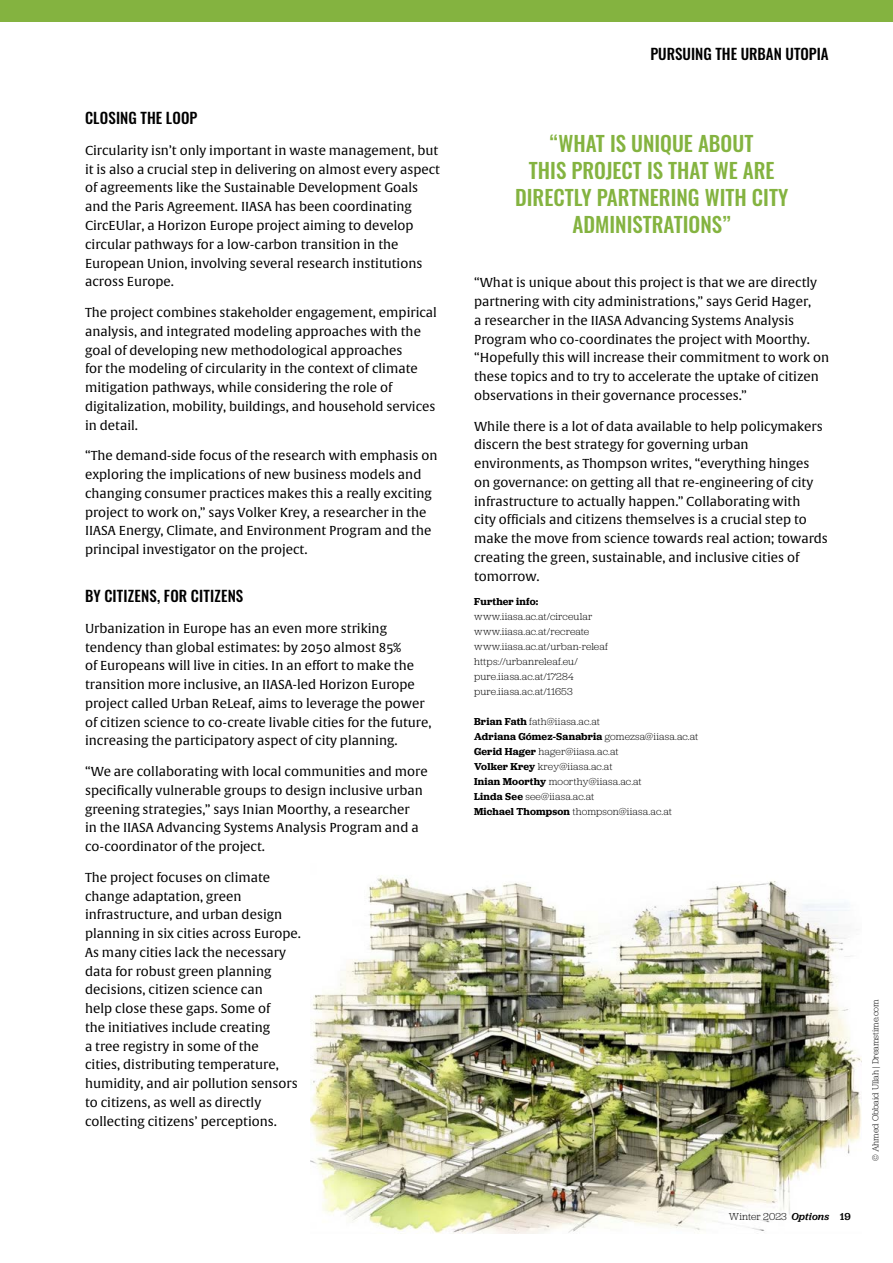
<style>
.page{position:relative;width:893px;height:1263px;background:#fff}
.page>*{position:absolute;margin:0;border:0;box-sizing:border-box;transform-origin:0 0}
.t1{font:500 21px/27px "Oswald";color:#84b340;text-align:center}
.t2{font:500 15px "Oswald";letter-spacing:.005em;color:#000}
.t3{font:12.75px/18.8px "Alverata";color:#000}
.t4{font:300 10.5px/15px "Jubilat";letter-spacing:.01em;color:#000}
.t5{font:600 10.5px "Jubilat";letter-spacing:.02em;color:#000}
.t6{font:300 9px "Jubilat";color:#000}
.s1{font-weight:600}
.s2{font-weight:500;font-style:italic}
.s3{font-weight:500}
</style>
<div class="page">
<img style="left:310px;top:875px;width:551px;height:359px">
<div style="left:0;top:0;width:893px;height:21px;background:#84b340"></div>
<p class="t2" style="left:85px;top:105px;width:114px">CLOSING THE LOOP</p>
<p class="t3" style="left:85px;top:141px;width:356px">Circularity isn’t only important in waste management, but it is also a crucial step in delivering on almost every aspect of agreements like the Sustainable Development Goals and the Paris Agreement. IIASA has been coordinating CircEUlar, a Horizon Europe project aiming to develop circular pathways for a low-carbon transition in the European Union, involving several research institutions across Europe.</p>
<p class="t3" style="left:85px;top:303px;width:353px">The project combines stakeholder engagement, empirical analysis, and integrated modeling approaches with the goal of developing new methodological approaches<br>for the modeling of circularity in the context of climate mitigation pathways, while considering the role of digitalization, mobility, buildings, and household services in detail.</p>
<p class="t3" style="left:85px;top:447px;width:354px">“The demand-side focus of the research with emphasis on exploring the implications of new business models and changing consumer practices makes this a really exciting project to work on,” says Volker Krey, a researcher in the IIASA Energy, Climate, and Environment Program and the principal investigator on the project.</p>
<p class="t2" style="left:85px;top:582px;width:160px">BY CITIZENS, FOR CITIZENS</p>
<p class="t3" style="left:85px;top:619px;width:348px">Urbanization in Europe has an even more striking tendency than global estimates: by 2050 almost 85%<br>of Europeans will live in cities. In an effort to make the transition more inclusive, an IIASA-led Horizon Europe project called Urban ReLeaf, aims to leverage the power of citizen science to co-create livable cities for the future, increasing the participatory aspect of city planning.</p>
<p class="t3" style="left:85px;top:762px;width:344px">“We are collaborating with local communities and more specifically vulnerable groups to design inclusive urban greening strategies,” says Inian Moorthy, a researcher<br>in the IIASA Advancing Systems Analysis Program and a co‑coordinator of the project.</p>
<p class="t3" style="left:85px;top:868px;width:217px">The project focuses on climate change adaptation, green infrastructure, and urban design planning in six cities across Europe.<br>As many cities lack the necessary data for robust green planning decisions, citizen science can<br>help close these gaps. Some of<br>the initiatives include creating<br>a tree registry in some of the<br>cities, distributing temperature, humidity, and air pollution sensors to citizens, as well as directly collecting citizens’ perceptions.</p>
<p class="t2" style="left:650px;top:41px;width:180px">PURSUING THE URBAN UTOPIA</p>
<h1 class="t1" style="left:515px;top:128px;width:275px">“WHAT IS UNIQUE ABOUT<br>THIS PROJECT IS THAT WE ARE<br>DIRECTLY PARTNERING WITH CITY<br>ADMINISTRATIONS”</h1>
<p class="t3" style="left:474px;top:274px;width:357px">“What is unique about this project is that we are directly partnering with city administrations,” says Gerid Hager,<br>a researcher in the IIASA Advancing Systems Analysis Program who co-coordinates the project with Moorthy. “Hopefully this will increase their commitment to work on these topics and to try to accelerate the uptake of citizen observations in their governance processes.”</p>
<p class="t3" style="left:474px;top:417px;width:355px">While there is a lot of data available to help policymakers discern the best strategy for governing urban environments, as Thompson writes, “everything hinges on governance: on getting all that re-engineering of city infrastructure to actually happen.” Collaborating with<br>city officials and citizens themselves is a crucial step to make the move from science towards real action; towards creating the green, sustainable, and inclusive cities of tomorrow.</p>
<p class="t5" style="left:474px;top:594px;width:66px">Further info:</p>
<p class="t4" style="left:474px;top:608px;width:135px">www.iiasa.ac.at/circeular www.iiasa.ac.at/recreate www.iiasa.ac.at/urban-releaf https://urbanreleaf.eu/ pure.iiasa.ac.at/17284 pure.iiasa.ac.at/11653</p>
<p class="t4" style="left:474px;top:713px;width:226px"><span class="s1">Brian Fath</span> fath@iiasa.ac.at<br><span class="s1">Adriana Gómez-Sanabria</span> gomezsa@iiasa.ac.at <span class="s1">Gerid Hager</span> hager@iiasa.ac.at<br><span class="s1">Volker Krey</span> krey@iiasa.ac.at<br><span class="s1">Inian Moorthy</span> moorthy@iiasa.ac.at<br><span class="s1">Linda See</span> see@iiasa.ac.at<br><span class="s1">Michael Thompson</span> thompson@iiasa.ac.at</p>
<p class="t4" style="left:729px;top:1209px;width:123px">Winter 2023 <span class="s2">Options</span> <span class="s3">19</span></p>
<p class="t6" style="left:870px;top:1161px;width:163px;rotate:-90deg">© Ahmed Obbaid Ullah | Dreamstime.com</p>
</div>
